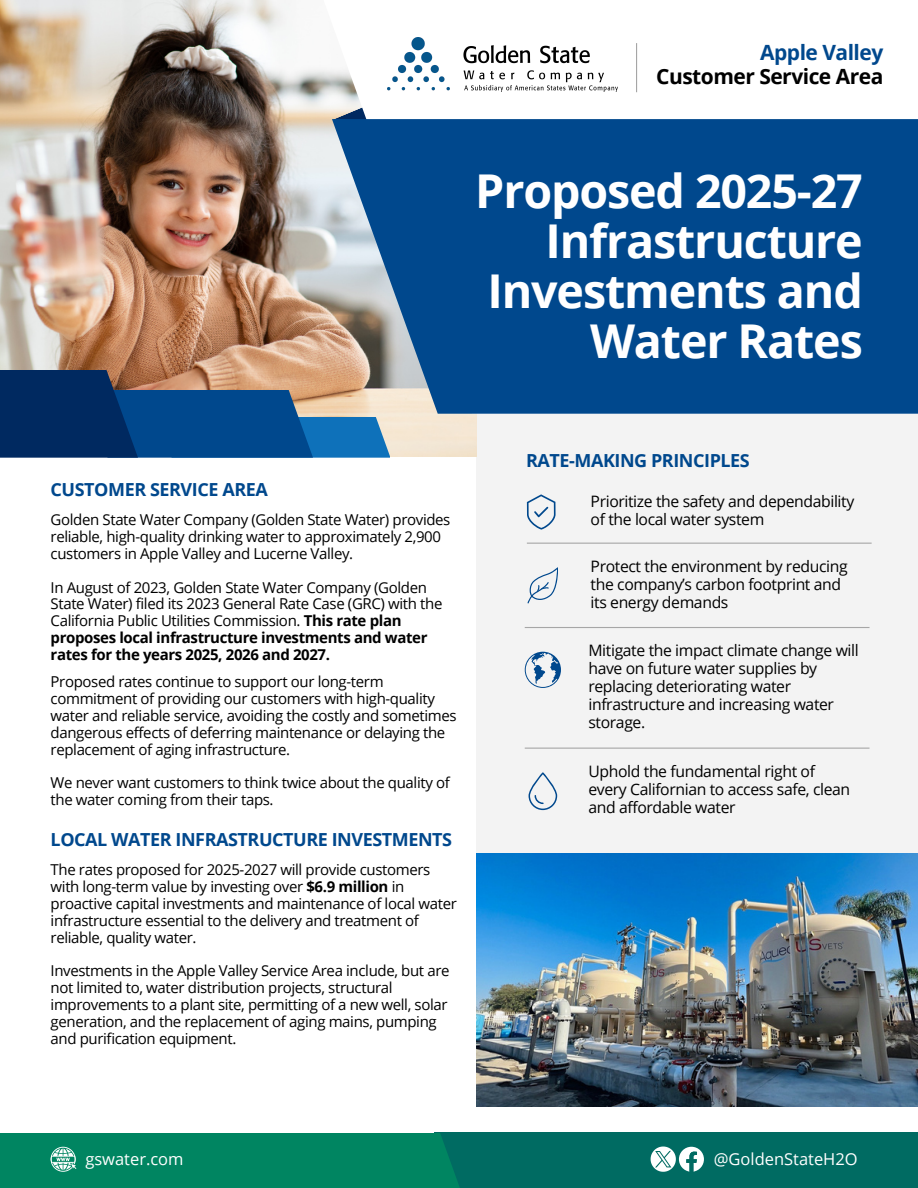
<style>
.page{position:relative;width:918px;height:1188px;background:#fff}
.page>*{position:absolute;margin:0;border:0;box-sizing:border-box;transform-origin:0 0}
.t1{font:700 46.65px/50.1px "Open Sans";letter-spacing:-.025em;color:#fff;text-align:right}
.t2{font:700 21px "Open Sans";letter-spacing:-.025em;color:#000}
.t3{font:700 21px "Open Sans";letter-spacing:-.025em;color:#00488d}
.t4{font:700 18px "Open Sans";letter-spacing:-.025em;color:#00488d}
.t5{font:16.5px "Open Sans";color:#fff}
.t6{font:15.75px/18px "Open Sans";letter-spacing:-.025em;color:#000}
.t7{font:15px/16.8px "Open Sans";letter-spacing:-.025em;color:#000}
.s1{font-weight:700}
</style>
<div class="page">
<div style="left:476px;top:414px;width:442px;height:511px;background:#f3f3f3"></div>
<img style="left:0;top:0;width:477px;height:457px">
<svg style="left:305px;top:0;width:333px;height:370px"></svg>
<svg style="left:332px;top:119px;width:586px;height:295px;background:#0f5190"></svg>
<div style="left:435px;top:1133px;width:483px;height:55px;background:#006b62"></div>
<svg style="left:0;top:370px;width:390px;height:88px;background:#355980"></svg>
<img style="left:388px;top:38px;width:229px;height:54px">
<div style="left:0;top:1133px;width:460px;height:55px;background:#008561"></div>
<hr style="left:636px;top:43px;width:1px;height:49px;background:#a6a6a6">
<img style="left:476px;top:854px;width:442px;height:253px">
<svg style="left:527px;top:494px;width:29px;height:35px"></svg>
<svg style="left:527px;top:567px;width:31px;height:36px"></svg>
<svg style="left:529px;top:772px;width:28px;height:38px"></svg>
<svg style="left:525px;top:652px;width:36px;height:36px"></svg>
<hr style="left:527px;top:543px;width:345px;height:1px;background:#a6a6a6">
<hr style="left:525px;top:627px;width:345px;height:1px;background:#a6a6a6">
<hr style="left:525px;top:748px;width:345px;height:1px;background:#a6a6a6">
<svg style="left:651px;top:1147px;width:53px;height:25px"></svg>
<p class="t3" style="left:760px;top:37px;width:125px">Apple Valley</p>
<p class="t2" style="left:656px;top:62px;width:229px">Customer Service Area</p>
<p class="t1" style="left:475px;top:165px;width:389px">Proposed 2025-27<br>Infrastructure</p>
<p class="t1" style="left:487px;top:265px;width:377px">Investments and<br>Water Rates</p>
<p class="t4" style="left:51px;top:476px;width:219px">CUSTOMER SERVICE AREA</p>
<p class="t7" style="left:51px;top:511px;width:401px">Golden State Water Company (Golden State Water) provides reliable, high-quality drinking water to approximately 2,900 customers in Apple Valley and Lucerne Valley.</p>
<p class="t7" style="left:51px;top:578px;width:393px">In August of 2023, Golden State Water Company (Golden State Water) filed its 2023 General Rate Case (GRC) with the California Public Utilities Commission. <span class="s1">This rate plan proposes local infrastructure investments and water rates for the years 2025, 2026 and 2027.</span></p>
<p class="t7" style="left:51px;top:673px;width:408px">Proposed rates continue to support our long-term commitment of providing our customers with high-quality water and reliable service, avoiding the costly and sometimes dangerous effects of deferring maintenance or delaying the replacement of aging infrastructure.</p>
<p class="t7" style="left:51px;top:774px;width:401px">We never want customers to think twice about the quality of the water coming from their taps.</p>
<p class="t4" style="left:51px;top:827px;width:403px">LOCAL WATER INFRASTRUCTURE INVESTMENTS</p>
<p class="t7" style="left:51px;top:861px;width:408px">The rates proposed for 2025-2027 will provide customers with long-term value by investing over <span class="s1">$6.9 million</span> in proactive capital investments and maintenance of local water infrastructure essential to the delivery and treatment of reliable, quality water.</p>
<p class="t7" style="left:51px;top:962px;width:400px">Investments in the Apple Valley Service Area include, but are not limited to, water distribution projects, structural improvements to a plant site, permitting of a new well, solar generation, and the replacement of aging mains, pumping and purification equipment.</p>
<p class="t4" style="left:526px;top:448px;width:225px">RATE-MAKING PRINCIPLES</p>
<p class="t6" style="left:591px;top:492px;width:265px">Prioritize the safety and dependability of the local water system</p>
<p class="t6" style="left:591px;top:557px;width:259px">Protect the environment by reducing the company’s carbon footprint and its energy demands</p>
<p class="t6" style="left:588px;top:641px;width:272px">Mitigate the impact climate change will have on future water supplies by replacing deteriorating water infrastructure and increasing water storage.</p>
<p class="t6" style="left:588px;top:762px;width:263px">Uphold the fundamental right of every Californian to access safe, clean and affordable water</p>
<p class="t5" style="left:85px;top:1147px;width:100px">gswater.com</p>
<p class="t5" style="left:714px;top:1147px;width:145px">@GoldenStateH2O</p>
</div>
